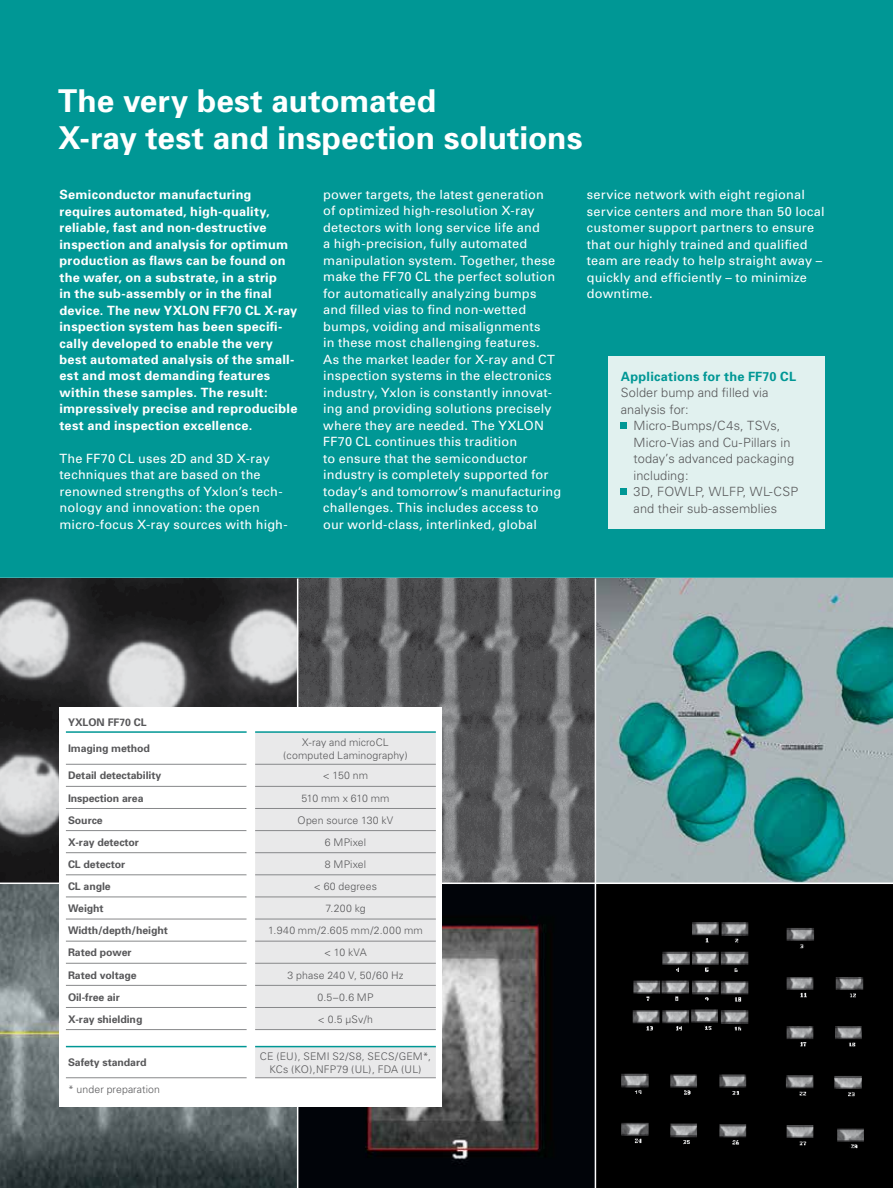
<style>
.page{position:relative;width:893px;height:1188px;background:#fff}
.page>*{position:absolute;margin:0;border:0;box-sizing:border-box;transform-origin:0 0}
.t1{font:700 31.5px/37.5px "Univers";color:#fff}
.t2{font:12.75px/16.5px "Univers";letter-spacing:.015em;color:#fff}
.t3{font:700 12.75px/16.5px "Univers";letter-spacing:.02em;color:#fff}
.t4{font:300 12.75px/16.5px "Univers";letter-spacing:.01em;color:#58585a}
.t5{font:700 12.75px "Univers";letter-spacing:.02em;color:#009795}
.t6{font:300 10.5px/13.5px "Univers";letter-spacing:.01em;color:#58585a;text-align:center}
.t7{font:700 10.5px "Univers";letter-spacing:-.005em;color:#58585a}
.t8{font:300 10.5px "Univers";letter-spacing:.04em;color:#58585a}
.t9{font:300 10.5px "Univers";letter-spacing:-.01em;color:#58585a}
</style>
<div class="page">
<div style="left:0;top:0;width:893px;height:579px;background:#009795"></div>
<hr style="left:0;top:578px;width:893px;height:1px;background:#fff">
<div style="left:608px;top:356px;width:217px;height:173px;background:#e1f1ef"></div>
<div style="left:621px;top:422px;width:6px;height:7px;background:#009795"></div>
<div style="left:621px;top:488px;width:6px;height:7px;background:#009795"></div>
<img style="left:298px;top:579px;width:297px;height:304px">
<svg style="left:0;top:579px;width:297px;height:304px;background:#636364"></svg>
<svg style="left:0;top:884px;width:297px;height:304px;background:#576163"></svg>
<svg style="left:596px;top:579px;width:297px;height:304px;background:#75a4a4"></svg>
<svg style="left:298px;top:884px;width:297px;height:304px;background:#353436"></svg>
<svg style="left:596px;top:884px;width:297px;height:304px;background:#111"></svg>
<div style="left:60px;top:707px;width:382px;height:400px;background:#fff"></div>
<hr style="left:66px;top:1078px;width:181px;height:1px;background:#87888a">
<svg style="left:66px;top:733px;width:370px;height:345px"></svg>
<hr style="left:255px;top:941px;width:181px;height:1px;background:#87888a">
<hr style="left:255px;top:963px;width:181px;height:1px;background:#87888a">
<hr style="left:255px;top:985px;width:181px;height:1px;background:#87888a">
<hr style="left:255px;top:1007px;width:181px;height:1px;background:#87888a">
<hr style="left:255px;top:1029px;width:181px;height:1px;background:#87888a">
<hr style="left:255px;top:1078px;width:181px;height:1px;background:#87888a">
<hr style="left:66px;top:731px;width:181px;height:2px;background:#009795">
<hr style="left:255px;top:731px;width:181px;height:2px;background:#009795">
<hr style="left:66px;top:1046px;width:181px;height:1px;background:#009795">
<hr style="left:255px;top:1046px;width:181px;height:1px;background:#009795">
<h1 class="t1" style="left:58px;top:82px;width:526px">The very best automated<br>X-ray test and inspection solutions</h1>
<p class="t3" style="left:60px;top:186px;width:239px">Semiconductor manufacturing requires automated, high-quality, reliable, fast and non-destructive inspection and analysis for optimum production as flaws can be found on the wafer, on a substrate, in a strip<br>in the sub-assembly or in the final device. The new YXLON FF70 CL X-ray inspection system has been specifi&shy;cally developed to enable the very best automated analysis of the small&shy;est and most demanding features within these samples. The result: impressively precise and reproducible test and inspection excellence.</p>
<p class="t2" style="left:60px;top:450px;width:230px">The FF70 CL uses 2D and 3D X-ray techniques that are based on the renowned strengths of Yxlon’s tech&shy;nology and innovation: the open micro-focus X-ray sources with high-</p>
<p class="t2" style="left:323px;top:186px;width:240px">power targets, the latest generation<br>of optimized high-resolution X-ray detectors with long service life and<br>a high-precision, fully automated manipulation system. Together, these make the FF70 CL the perfect solution for automatically analyzing bumps and filled vias to find non-wetted bumps, voiding and misalignments<br>in these most challenging features.<br>As the market leader for X-ray and CT inspection systems in the electronics industry, Yxlon is constantly innovat&shy;ing and providing solutions precisely where they are needed. The YXLON FF70 CL continues this tradition<br>to ensure that the semiconductor industry is completely supported for today‘s and tomorrow’s manufacturing challenges. This includes access to our world-class, interlinked, global</p>
<p class="t2" style="left:587px;top:186px;width:239px">service network with eight regional service centers and more than 50 local customer support partners to ensure that our highly trained and qualified team are ready to help straight away – quickly and efficiently – to minimize downtime.</p>
<p class="t5" style="left:621px;top:368px;width:177px">Applications for the FF70 CL</p>
<p class="t4" style="left:621px;top:384px;width:149px">Solder bump and filled via analysis for:</p>
<p class="t4" style="left:634px;top:417px;width:166px">Micro-Bumps/C4s, TSVs,<br>Micro-Vias and Cu-Pillars in today’s advanced packaging including:<br>3D, FOWLP, WLFP, WL-CSP and their sub-assemblies</p>
<p class="t7" style="left:68px;top:716px;width:80px">YXLON FF70 CL</p>
<p class="t7" style="left:68px;top:742px;width:84px">Imaging method</p>
<p class="t6" style="left:283px;top:735px;width:126px">X-ray and microCL (computed Laminography)</p>
<p class="t7" style="left:68px;top:769px;width:95px">Detail detectability</p>
<p class="t6" style="left:323px;top:769px;width:47px">&lt; 150 nm</p>
<p class="t7" style="left:68px;top:792px;width:77px">Inspection area</p>
<p class="t9" style="left:301px;top:792px;width:90px">510 mm x 610 mm</p>
<p class="t7" style="left:68px;top:814px;width:36px">Source</p>
<p class="t6" style="left:298px;top:813px;width:97px">Open source 130 kV</p>
<p class="t7" style="left:68px;top:836px;width:72px">X-ray detector</p>
<p class="t6" style="left:325px;top:835px;width:43px">6 MPixel</p>
<p class="t7" style="left:68px;top:858px;width:59px">CL detector</p>
<p class="t6" style="left:325px;top:857px;width:43px">8 MPixel</p>
<p class="t7" style="left:68px;top:880px;width:44px">CL angle</p>
<p class="t6" style="left:314px;top:880px;width:65px">&lt; 60 degrees</p>
<p class="t7" style="left:68px;top:902px;width:37px">Weight</p>
<p class="t6" style="left:325px;top:902px;width:42px">7.200 kg</p>
<p class="t7" style="left:68px;top:924px;width:101px">Width/depth/height</p>
<p class="t8" style="left:268px;top:924px;width:156px">1.940 mm/2.605 mm/2.000 mm</p>
<p class="t7" style="left:68px;top:946px;width:65px">Rated power</p>
<p class="t6" style="left:324px;top:946px;width:44px">&lt; 10 kVA</p>
<p class="t7" style="left:68px;top:968px;width:70px">Rated voltage</p>
<p class="t6" style="left:288px;top:968px;width:117px">3 phase 240 V, 50/60 Hz</p>
<p class="t7" style="left:68px;top:991px;width:53px">Oil-free air</p>
<p class="t6" style="left:317px;top:990px;width:58px">0.5–0.6 MP</p>
<p class="t7" style="left:68px;top:1013px;width:76px">X-ray shielding</p>
<p class="t6" style="left:318px;top:1012px;width:57px">&lt; 0.5 μSv/h</p>
<p class="t7" style="left:68px;top:1056px;width:80px">Safety standard</p>
<p class="t6" style="left:260px;top:1049px;width:173px">CE (EU), SEMI S2/S8, SECS/GEM*,<br>KCs (KO),NFP79 (UL), FDA (UL)</p>
<p class="t6" style="left:68px;top:1082px;width:93px">* under preparation</p>
</div>
